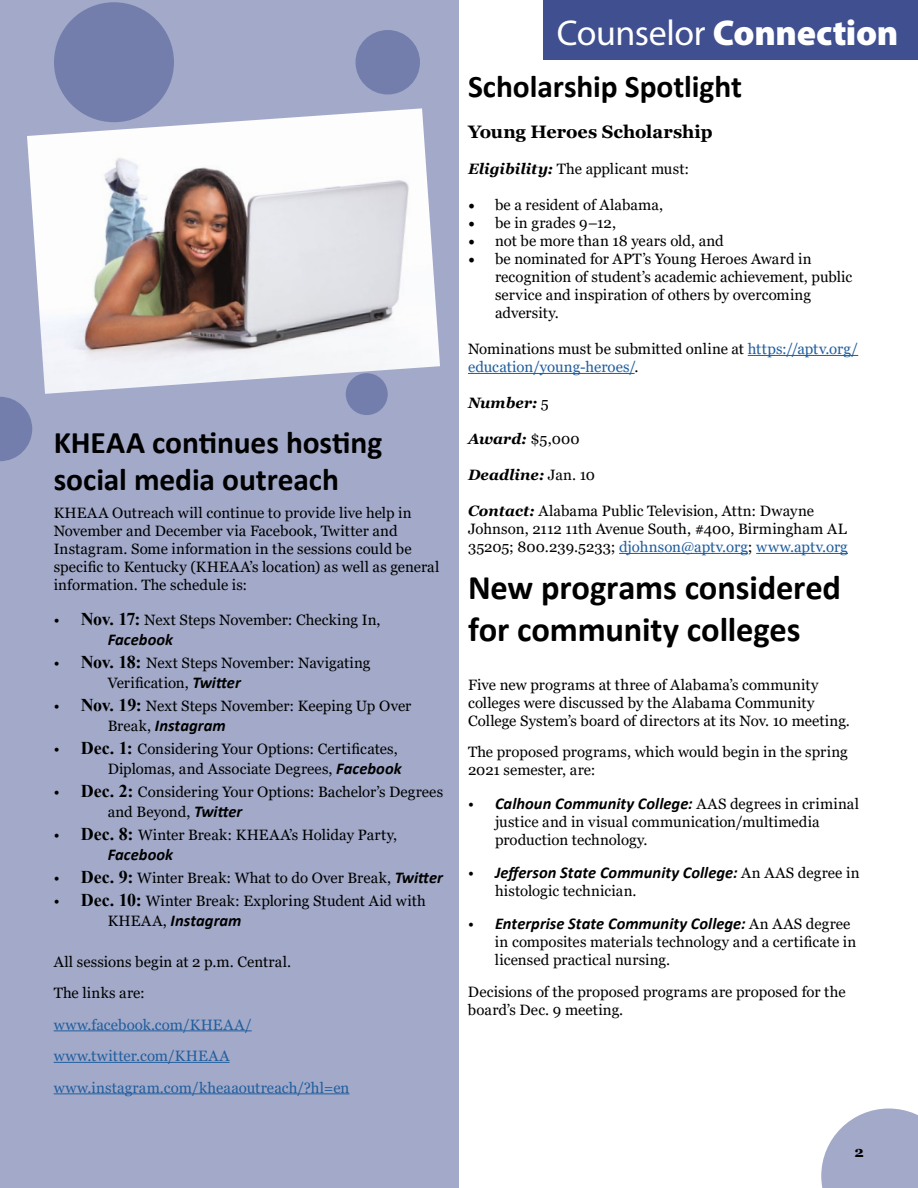
<style>
.page{position:relative;width:918px;height:1188px;background:#fff}
.page>*{position:absolute;margin:0;border:0;box-sizing:border-box;transform-origin:0 0}
.t1{font:36px "Myriad Variable Concept";letter-spacing:.185em;color:#fff}
.t2{font:700 34.5px/41.4px "Calibri";letter-spacing:-.005em;color:#000}
.t3{font:700 31.5px/37.8px "Calibri";letter-spacing:-.005em;color:#000}
.t4{font:700 18px "Georgia";color:#000}
.t5{font:italic 700 16.5px "Calibri";color:#000}
.t6{font:15px/18px "Georgia";letter-spacing:.005em;color:#000}
.t7{font:15px/31.5px "Georgia";letter-spacing:.005em;color:#215e9e}
.t8{font:italic 700 15px "Georgia";letter-spacing:.005em;color:#000}
.t9{font:700 15px "Georgia";color:#000}
.s1{font-family:"Times New Roman";font-weight:700;font-size:18px}
.s2{font-family:"Calibri";font-weight:700;font-style:italic;font-size:16.5px}
.s3{font-family:"Georgia";font-weight:400;font-style:normal;font-size:15px}
.s4{font-weight:700;font-style:italic}
.s5{font-family:"Minion Pro";font-size:18px}
.s6{color:#000}
.s7{font-weight:400;font-style:normal}
.s8{color:#215e9e}
</style>
<div class="page">
<div style="left:0;top:0;width:459px;height:1188px;background:#a3aac9"></div>
<img style="left:27px;top:108px;width:413px;height:286px">
<div style="left:543px;top:0;width:375px;height:60px;background:#3f4f8f"></div>
<div style="left:54px;top:2px;width:120px;height:120px;background:#737ead;border-radius:50%"></div>
<div style="left:346px;top:373px;width:42px;height:42px;background:#737ead;border-radius:50%"></div>
<div style="left:356px;top:30px;width:64px;height:64px;background:#737ead;border-radius:50%"></div>
<svg style="left:0;top:397px;width:32px;height:64px"></svg>
<svg style="left:821px;top:1108px;width:97px;height:80px;background:#b0b6d0"></svg>
<hr style="left:748px;top:355px;width:110px;height:1px;background:#215e9e">
<hr style="left:468px;top:373px;width:167px;height:1px;background:#215e9e">
<hr style="left:619px;top:553px;width:129px;height:1px;background:#215e9e">
<hr style="left:756px;top:553px;width:92px;height:1px;background:#215e9e">
<hr style="left:54px;top:1031px;width:198px;height:1px;background:#215e9e">
<hr style="left:54px;top:1062px;width:176px;height:1px;background:#215e9e">
<hr style="left:54px;top:1094px;width:296px;height:1px;background:#215e9e">
<h3 class="t3" style="left:54px;top:423px;width:330px">KHEAA continues hosting social media outreach</h3>
<p class="t6" style="left:54px;top:504px;width:387px">KHEAA Outreach will continue to provide live help in November and December via Facebook, Twitter and Instagram. Some information in the sessions could be specific to Kentucky (KHEAA’s location) as well as general information. The schedule is:</p>
<p class="t6" style="left:54px;top:612px;width:328px">• <span class="s1">Nov. 17:</span> Next Steps November: Checking In,</p>
<p class="t5" style="left:108px;top:628px;width:67px">Facebook</p>
<p class="t6" style="left:108px;top:654px;width:264px;line-height:19.8px;text-indent:-54px">• <span class="s1">Nov. 18:</span> Next Steps November: Navigating<br>Verification, <span class="s2">Twitter</span></p>
<p class="t6" style="left:54px;top:697px;width:359px">• <span class="s1">Nov. 19:</span> Next Steps November: Keeping Up Over</p>
<p class="t5" style="left:108px;top:714px;width:120px"><span class="s3">Break,</span> Instagram</p>
<p class="t6" style="left:54px;top:739px;width:350px;line-height:19.8px;text-align:right">• <span class="s1">Dec. 1:</span> Considering Your Options: Certificates,<br>Diplomas, and Associate Degrees, <span class="s2">Facebook</span></p>
<p class="t6" style="left:108px;top:782px;width:337px;line-height:19.8px;text-indent:-54px">• <span class="s1">Dec. 2:</span> Considering Your Options: Bachelor’s Degrees and Beyond, <span class="s2">Twitter</span></p>
<p class="t6" style="left:54px;top:826px;width:345px">• <span class="s1">Dec. 8:</span> Winter Break: KHEAA’s Holiday Party,</p>
<p class="t5" style="left:108px;top:843px;width:67px">Facebook</p>
<p class="t6" style="left:54px;top:869px;width:391px">• <span class="s1">Dec. 9:</span> Winter Break: What to do Over Break, <span class="s2">Twitter</span></p>
<p class="t6" style="left:54px;top:892px;width:374px">• <span class="s1">Dec. 10:</span> Winter Break: Exploring Student Aid with</p>
<p class="t5" style="left:108px;top:909px;width:135px"><span class="s3">KHEAA,</span> Instagram</p>
<p class="t6" style="left:54px;top:946px;width:239px;line-height:31.5px">All sessions begin at 2 p.m. Central.<br>The links are:</p>
<p class="t7" style="left:54px;top:1009px;width:297px">www.facebook.com/KHEAA/ www.twitter.com/KHEAA www.instagram.com/kheaaoutreach/?hl=en</p>
<h1 class="t1" style="left:557px;top:12px;width:335px">Counselor Connection</h1>
<h3 class="t3" style="left:468px;top:67px;width:276px">Scholarship Spotlight</h3>
<p class="t4" style="left:468px;top:120px;width:246px">Young Heroes Scholarship</p>
<p class="t6" style="left:468px;top:160px;width:223px"><span class="s4">Eligibility:</span> The applicant must:</p>
<p class="t6" style="left:468px;top:196px;width:197px"><span class="s5">•</span> be a resident of Alabama,</p>
<p class="t6" style="left:468px;top:214px;width:150px"><span class="s5">•</span> be in grades 9–12,</p>
<p class="t6" style="left:468px;top:232px;width:257px"><span class="s5">•</span> not be more than 18 years old, and</p>
<p class="t6" style="left:495px;top:250px;width:359px;text-indent:-27px"><span class="s5">•</span> be nominated for APT’s Young Heroes Award in recognition of student’s academic achievement, public service and inspiration of others by overcoming adversity.</p>
<p class="t7" style="left:468px;top:340px;width:392px;line-height:18px"><span class="s6">Nominations must be submitted online at</span> https://aptv.org/ education/young-heroes/<span class="s6">.</span></p>
<p class="t8" style="left:468px;top:393px;width:82px">Number: <span class="s7">5</span></p>
<p class="t8" style="left:468px;top:429px;width:113px">Award: <span class="s7">$5,000</span></p>
<p class="t8" style="left:468px;top:465px;width:128px">Deadline: <span class="s7">Jan. 10</span></p>
<p class="t6" style="left:468px;top:502px;width:381px"><span class="s4">Contact:</span> Alabama Public Television, Attn: Dwayne<br>Johnson, 2112 11th Avenue South, #400, Birmingham AL<br>35205; 800.239.5233; <span class="s8">djohnson@aptv.org</span>; <span class="s8">www.aptv.org</span></p>
<h2 class="t2" style="left:468px;top:567px;width:375px">New programs considered for community colleges</h2>
<p class="t6" style="left:468px;top:676px;width:383px">Five new programs at three of Alabama’s community colleges were discussed by the Alabama Community<br>College System’s board of directors at its Nov. 10 meeting.</p>
<p class="t6" style="left:468px;top:743px;width:381px">The proposed programs, which would begin in the spring<br>2021 semester, are:</p>
<p class="t5" style="left:468px;top:791px;width:393px"><span class="s3">•</span> Calhoun Community College: <span class="s3">AAS degrees in criminal</span></p>
<p class="t6" style="left:495px;top:813px;width:326px">justice and in visual communication/multimedia production technology.</p>
<p class="t5" style="left:468px;top:861px;width:393px"><span class="s3">•</span> Jefferson State Community College: <span class="s3">An AAS degree in</span></p>
<p class="t6" style="left:495px;top:882px;width:143px">histologic technician.</p>
<p class="t5" style="left:468px;top:912px;width:384px"><span class="s3">•</span> Enterprise State Community College: <span class="s3">An AAS degree</span></p>
<p class="t6" style="left:495px;top:933px;width:363px">in composites materials technology and a certificate in licensed practical nursing.</p>
<p class="t6" style="left:468px;top:983px;width:379px">Decisions of the proposed programs are proposed for the board’s Dec. 9 meeting.</p>
<p class="t9" style="left:855px;top:1143px;width:11px">2</p>
</div>
